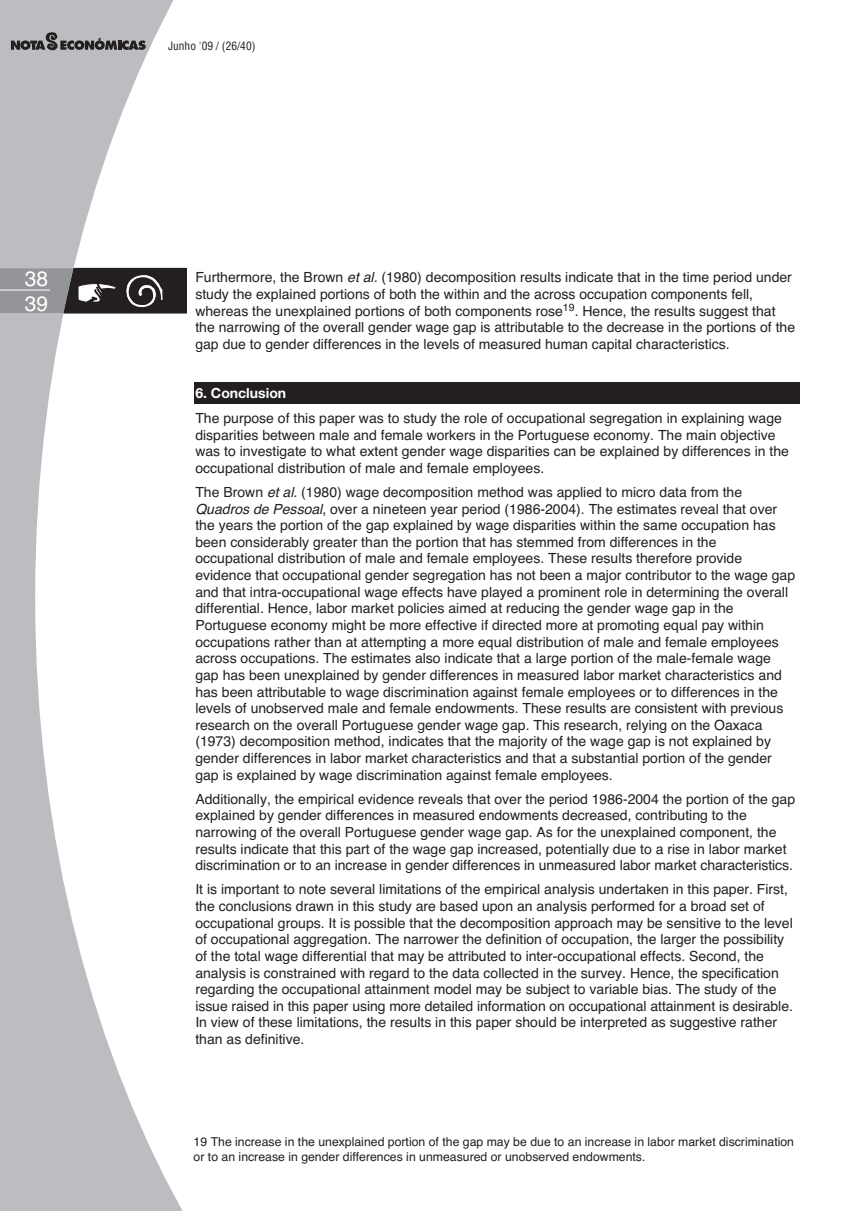
<style>
.page{position:relative;width:864px;height:1211px;background:#fff}
.page>*{position:absolute;margin:0;border:0;box-sizing:border-box;transform-origin:0 0}
.t1{font:21px/25.2px "Helvetica";color:#fff}
.t2{font:14px/16.6px "Helvetica";color:#231f20}
.t3{font:700 14px "Helvetica Neue";color:#fff}
.t4{font:12.25px/14.9px "Helvetica";color:#231f20}
.t5{font:condensed 11.38px "Helvetica";color:#231f20}
.s1{font-style:italic}
</style>
<div class="page">
<svg style="left:0;top:0;width:187px;height:1210px"></svg>
<svg style="left:11px;top:32px;width:135px;height:19px;background:#838284"></svg>
<svg style="left:0;top:268px;width:186px;height:45px;background:#5c5b5d"></svg>
<hr style="left:0;top:290px;width:50px;height:1px;background:#fff">
<div style="left:193px;top:382px;width:606px;height:21px;background:#231f20"></div>
<h1 class="t1" style="left:25px;top:266px;width:25px">38<br>39</h1>
<p class="t5" style="left:168px;top:39px;width:89px">Junho '09 / (26/40)</p>
<p class="t2" style="left:195px;top:269px;width:601px">Furthermore, the Brown <span class="s1">etal.</span>(1980) decomposition results indicate that in the time period under study the explained portions of both the within and the across occupation components fell, whereas the unexplained portions of both components rose<sup>19</sup>. Hence, the results suggest that the narrowing of the overall gender wage gap is attributable to the decrease in the portions of the gap due to gender differences in the levels of measured human capital characteristics.</p>
<p class="t3" style="left:195px;top:385px;width:92px">6. Conclusion</p>
<p class="t2" style="left:195px;top:410px;width:594px">The purpose of this paper was to study the role of occupational segregation in explaining wage disparities between male and female workers in the Portuguese economy. The main objective was to investigate to what extent gender wage disparities can be explained by differences in the occupational distribution of male and female employees.</p>
<p class="t2" style="left:195px;top:484px;width:601px">The Brown <span class="s1">etal.</span>(1980) wage decomposition method was applied to micro data from the <span class="s1">QuadrosdePessoal</span>, over a nineteen year period (1986-2004). The estimates reveal that over the years the portion of the gap explained by wage disparities within the same occupation has been considerably greater than the portion that has stemmed from differences in the occupational distribution of male and female employees. These results therefore provide evidence that occupational gender segregation has not been a major contributor to the wage gap and that intra-occupational wage effects have played a prominent role in determining the overall differential. Hence, labor market policies aimed at reducing the gender wage gap in the Portuguese economy might be more effective if directed more at promoting equal pay within occupations rather than at attempting a more equal distribution of male and female employees across occupations. The estimates also indicate that a large portion of the male-female wage gap has been unexplained by gender differences in measured labor market characteristics and has been attributable to wage discrimination against female employees or to differences in the levels of unobserved male and female endowments. These results are consistent with previous research on the overall Portuguese gender wage gap. This research, relying on the Oaxaca (1973) decomposition method, indicates that the majority of the wage gap is not explained by gender differences in labor market characteristics and that a substantial portion of the gender gap is explained by wage discrimination against female employees.</p>
<p class="t2" style="left:195px;top:790px;width:601px">Additionally, the empirical evidence reveals that over the period 1986-2004 the portion of the gap explained by gender differences in measured endowments decreased, contributing to the narrowing of the overall Portuguese gender wage gap. As for the unexplained component, the results indicate that this part of the wage gap increased, potentially due to a rise in labor market discrimination or to an increase in gender differences in unmeasured labor market characteristics.</p>
<p class="t2" style="left:195px;top:881px;width:599px">It is important to note several limitations of the empirical analysis undertaken in this paper. First, the conclusions drawn in this study are based upon an analysis performed for a broad set of occupational groups. It is possible that the decomposition approach may be sensitive to the level of occupational aggregation. The narrower the definition of occupation, the larger the possibility of the total wage differential that may be attributed to inter-occupational effects. Second, the analysis is constrained with regard to the data collected in the survey. Hence, the specification regarding the occupational attainment model may be subject to variable bias. The study of the issue raised in this paper using more detailed information on occupational attainment is desirable.<br>In view of these limitations, the results in this paper should be interpreted as suggestive rather than as definitive.</p>
<p class="t4" style="left:193px;top:1134px;width:601px">19 The increase in the unexplained portion of the gap may be due to an increase in labor market discrimination or to an increase in gender differences in unmeasured or unobserved endowments.</p>
</div>
